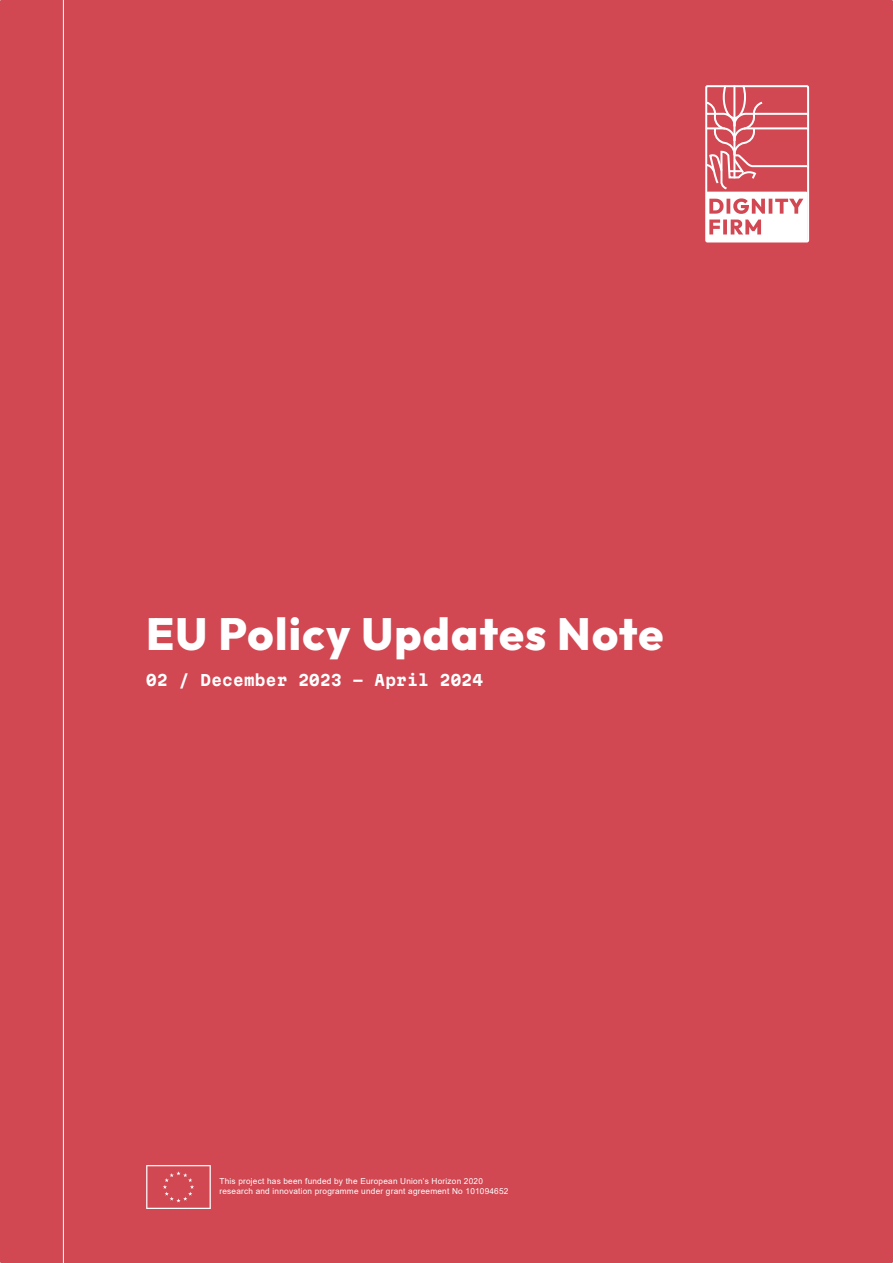
<style>
.page{position:relative;width:893px;height:1263px;background:#d14752}
.page>*{position:absolute;margin:0;border:0;box-sizing:border-box;transform-origin:0 0}
.t1{font:100 45px "Outfit";letter-spacing:.03em;color:#fff}
.t2{font:semi-expanded 15px "Martian Mono";letter-spacing:.025em;color:#fff}
.t3{font:8.25px/9.9px "Arial";letter-spacing:.025em;color:#fff}
</style>
<div class="page">
<hr style="left:63px;top:0;width:1px;height:1263px;background:#fff">
<svg style="left:705px;top:85px;width:104px;height:156px"></svg>
<svg style="left:146px;top:1165px;width:65px;height:44px"></svg>
<h1 class="t1" style="left:146px;top:608px;width:519px">EU Policy Updates Note</h1>
<h2 class="t2" style="left:146px;top:670px;width:338px">02 / December 2023 - April 2024</h2>
<p class="t3" style="left:219px;top:1176px;width:290px">This project has been funded by the European Union’s Horizon 2020 research and innovation programme under grant agreement No 101094652</p>
</div>
